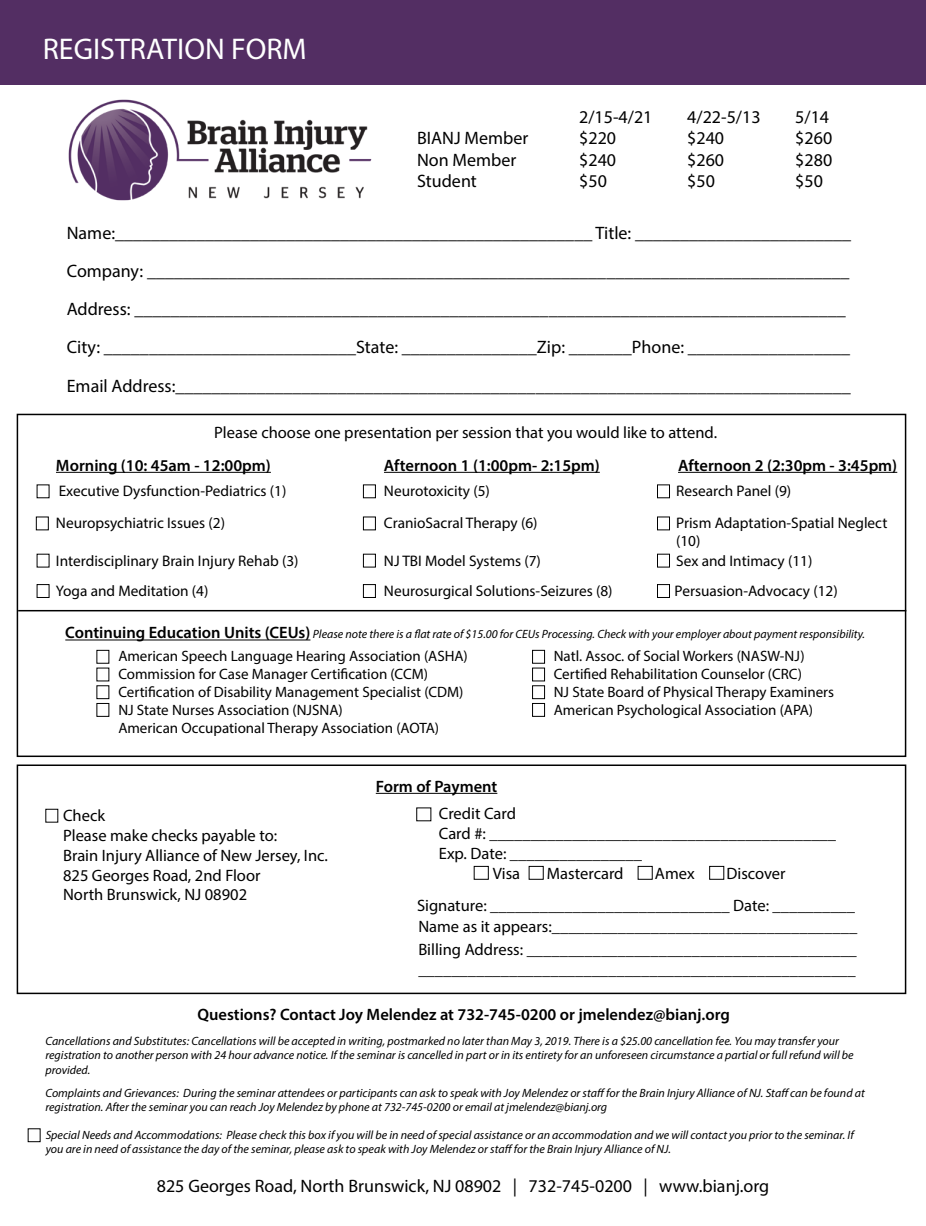
<style>
.page{position:relative;width:926px;height:1226px;background:#fff}
.page>*{position:absolute;margin:0;border:0;box-sizing:border-box;transform-origin:0 0}
.t1{font:30px "Myriad Pro";color:#fff}
.t2{font:18px "Myriad Pro";color:#000}
.t3{font:16.5px/19.8px "Myriad Pro";color:#000}
.t4{font:600 16.5px "Myriad Pro";color:#000}
.t5{font:15.3px/18.3px "Myriad Pro";color:#000}
.t6{font:15px "Myriad Pro";color:#000}
.t7{font:italic 12px/14.4px "Myriad Pro";color:#000}
.s1{font-weight:600;font-style:normal;font-size:16.5px}
</style>
<div class="page">
<div style="left:0;top:0;width:926px;height:85px;background:#532e63"></div>
<img style="left:68px;top:99px;width:304px;height:102px">
<div style="left:17px;top:764px;width:889px;height:230px;border:2px solid #000"></div>
<hr style="left:376px;top:793px;width:121px;height:1px;background:#000">
<div style="left:416px;top:807px;width:15px;height:14px;border:1px solid #000"></div>
<div style="left:474px;top:866px;width:14px;height:13px;border:1px solid #000"></div>
<div style="left:528px;top:866px;width:15px;height:13px;border:1px solid #000"></div>
<div style="left:709px;top:866px;width:15px;height:13px;border:1px solid #000"></div>
<div style="left:17px;top:414px;width:889px;height:343px;border:2px solid #000"></div>
<div style="left:96px;top:685px;width:13px;height:14px;border:1px solid #000"></div>
<div style="left:532px;top:650px;width:13px;height:13px;border:1px solid #000"></div>
<div style="left:532px;top:667px;width:13px;height:14px;border:1px solid #000"></div>
<div style="left:532px;top:685px;width:13px;height:14px;border:1px solid #000"></div>
<div style="left:532px;top:703px;width:13px;height:13px;border:1px solid #000"></div>
<div style="left:36px;top:516px;width:13px;height:14px;border:1px solid #000"></div>
<div style="left:37px;top:584px;width:12px;height:14px;border:1px solid #000"></div>
<div style="left:363px;top:484px;width:13px;height:14px;border:1px solid #000"></div>
<div style="left:363px;top:516px;width:13px;height:14px;border:1px solid #000"></div>
<div style="left:363px;top:554px;width:13px;height:13px;border:1px solid #000"></div>
<div style="left:363px;top:584px;width:13px;height:14px;border:1px solid #000"></div>
<div style="left:657px;top:484px;width:13px;height:14px;border:1px solid #000"></div>
<div style="left:657px;top:516px;width:13px;height:14px;border:1px solid #000"></div>
<div style="left:657px;top:554px;width:13px;height:13px;border:1px solid #000"></div>
<div style="left:657px;top:584px;width:13px;height:14px;border:1px solid #000"></div>
<hr style="left:56px;top:472px;width:215px;height:1px;background:#000">
<hr style="left:384px;top:472px;width:216px;height:1px;background:#000">
<hr style="left:678px;top:472px;width:219px;height:1px;background:#000">
<hr style="left:65px;top:639px;width:245px;height:1px;background:#000">
<hr style="left:18px;top:610px;width:888px;height:1px;background:#000">
<p class="t1" style="left:43px;top:31px;width:265px">REGISTRATION FORM</p>
<p class="t2" style="left:579px;top:105px;width:75px">2/15-4/21</p>
<p class="t2" style="left:687px;top:105px;width:75px">4/22-5/13</p>
<p class="t2" style="left:795px;top:105px;width:35px">5/14</p>
<p class="t2" style="left:417px;top:127px;width:113px">BIANJ Member</p>
<p class="t2" style="left:579px;top:127px;width:38px">$220</p>
<p class="t2" style="left:687px;top:127px;width:38px">$240</p>
<p class="t2" style="left:795px;top:127px;width:38px">$260</p>
<p class="t2" style="left:417px;top:149px;width:101px">Non Member</p>
<p class="t2" style="left:579px;top:149px;width:38px">$240</p>
<p class="t2" style="left:687px;top:149px;width:38px">$260</p>
<p class="t2" style="left:795px;top:149px;width:38px">$280</p>
<p class="t2" style="left:417px;top:170px;width:61px">Student</p>
<p class="t2" style="left:579px;top:170px;width:29px">$50</p>
<p class="t2" style="left:687px;top:170px;width:29px">$50</p>
<p class="t2" style="left:795px;top:170px;width:29px">$50</p>
<p class="t2" style="left:67px;top:222px;width:786px">Name:_____________________________________________________ Title: ________________________</p>
<p class="t2" style="left:67px;top:260px;width:784px">Company: ______________________________________________________________________________</p>
<p class="t2" style="left:67px;top:298px;width:780px">Address: _______________________________________________________________________________</p>
<p class="t2" style="left:67px;top:336px;width:784px">City: ____________________________State: _______________Zip: _______Phone: __________________</p>
<p class="t2" style="left:67px;top:374px;width:785px">Email Address:___________________________________________________________________________</p>
<p class="t3" style="left:214px;top:422px;width:504px">Please choose one presentation per session that you would like to attend.</p>
<p class="t4" style="left:56px;top:454px;width:216px">Morning (10: 45am - 12:00pm)</p>
<p class="t4" style="left:384px;top:454px;width:217px">Afternoon 1 (1:00pm- 2:15pm)</p>
<p class="t4" style="left:678px;top:454px;width:221px">Afternoon 2 (2:30pm - 3:45pm)</p>
<p class="t5" style="left:59px;top:481px;width:229px">Executive Dysfunction-Pediatrics (1)</p>
<p class="t5" style="left:676px;top:481px;width:117px">Research Panel (9)</p>
<p class="t5" style="left:676px;top:513px;width:213px">Prism Adaptation-Spatial Neglect (10)</p>
<p class="t5" style="left:676px;top:551px;width:138px">Sex and Intimacy (11)</p>
<p class="t5" style="left:674px;top:582px;width:165px">Persuasion-Advocacy (12)</p>
<p class="t5" style="left:384px;top:481px;width:107px">Neurotoxicity (5)</p>
<p class="t5" style="left:384px;top:513px;width:155px">CranioSacral Therapy (6)</p>
<p class="t5" style="left:384px;top:551px;width:158px">NJ TBI Model Systems (7)</p>
<p class="t5" style="left:56px;top:513px;width:170px">Neuropsychiatric Issues (2)</p>
<p class="t5" style="left:56px;top:551px;width:244px">Interdisciplinary Brain Injury Rehab (3)</p>
<p class="t5" style="left:56px;top:581px;width:154px">Yoga and Meditation (4)</p>
<p class="t5" style="left:384px;top:581px;width:230px">Neurosurgical Solutions-Seizures (8)</p>
<p class="t7" style="left:65px;top:627px;width:801px"><span class="s1">Continuing Education Units (CEUs)</span> Please note there is a flat rate of $15.00 for CEUs Processing. Check with your employer about payment responsibility.</p>
<p class="t6" style="left:118px;top:647px;width:351px">American Speech Language Hearing Association (ASHA)</p>
<p class="t6" style="left:553px;top:647px;width:252px">Natl. Assoc. of Social Workers (NASW-NJ)</p>
<p class="t6" style="left:118px;top:665px;width:311px">Commission for Case Manager Certification (CCM)</p>
<p class="t6" style="left:553px;top:665px;width:250px">Certified Rehabilitation Counselor (CRC)</p>
<p class="t6" style="left:118px;top:683px;width:347px">Certification of Disability Management Specialist (CDM)</p>
<p class="t6" style="left:553px;top:683px;width:282px">NJ State Board of Physical Therapy Examiners</p>
<p class="t6" style="left:118px;top:701px;width:226px">NJ State Nurses Association (NJSNA)</p>
<p class="t6" style="left:553px;top:701px;width:261px">American Psychological Association (APA)</p>
<p class="t6" style="left:118px;top:719px;width:322px">American Occupational Therapy Association (AOTA)</p>
<p class="t4" style="left:376px;top:775px;width:123px">Form of Payment</p>
<p class="t3" style="left:439px;top:803px;width:79px">Credit Card</p>
<p class="t3" style="left:439px;top:823px;width:399px">Card #: __________________________________________</p>
<p class="t3" style="left:439px;top:843px;width:205px">Exp. Date: ________________</p>
<p class="t3" style="left:493px;top:863px;width:29px">Visa</p>
<p class="t3" style="left:547px;top:863px;width:78px">Mastercard</p>
<p class="t3" style="left:655px;top:863px;width:41px">Amex</p>
<p class="t3" style="left:726px;top:863px;width:61px">Discover</p>
<p class="t3" style="left:417px;top:895px;width:439px">Signature: _____________________________ Date: __________</p>
<p class="t3" style="left:418px;top:916px;width:440px">Name as it appears:_____________________________________</p>
<p class="t3" style="left:418px;top:939px;width:440px">Billing Address: ________________________________________ _____________________________________________________</p>
<p class="t4" style="left:197px;top:1004px;width:534px">Questions? Contact Joy Melendez at 732-745-0200 or jmelendez@bianj.org</p>
<p class="t7" style="left:45px;top:1033px;width:809px">Cancellations and Substitutes: Cancellations will be accepted in writing, postmarked no later than May 3, 2019. There is a $25.00 cancellation fee. You may transfer your registration to another person with 24 hour advance notice. If the seminar is cancelled in part or in its entirety for an unforeseen circumstance a partial or full refund will be provided.</p>
<p class="t3" style="left:63px;top:805px;width:44px">Check</p>
<p class="t3" style="left:63px;top:825px;width:216px">Please make checks payable to:</p>
<p class="t3" style="left:63px;top:845px;width:266px">Brain Injury Alliance of New Jersey, Inc.</p>
<p class="t3" style="left:63px;top:865px;width:199px">825 Georges Road, 2nd Floor</p>
<p class="t3" style="left:63px;top:884px;width:186px">North Brunswick, NJ 08902</p>
<p class="t7" style="left:45px;top:1085px;width:821px">Complaints and Grievances: During the seminar attendees or participants can ask to speak with Joy Melendez or staff for the Brain Injury Alliance of NJ. Staff can be found at registration. After the seminar you can reach Joy Melendez by phone at 732-745-0200 or email at jmelendez@bianj.org</p>
<p class="t7" style="left:46px;top:1127px;width:809px">Special Needs and Accommodations: Please check this box if you will be in need of special assistance or an accommodation and we will contact you prior to the seminar. If you are in need of assistance the day of the seminar, please ask to speak with Joy Melendez or staff for the Brain Injury Alliance of NJ.</p>
<p class="t2" style="left:157px;top:1175px;width:614px">825 Georges Road, North Brunswick, NJ 08902 | 732-745-0200 | www.bianj.org</p>
</div>
